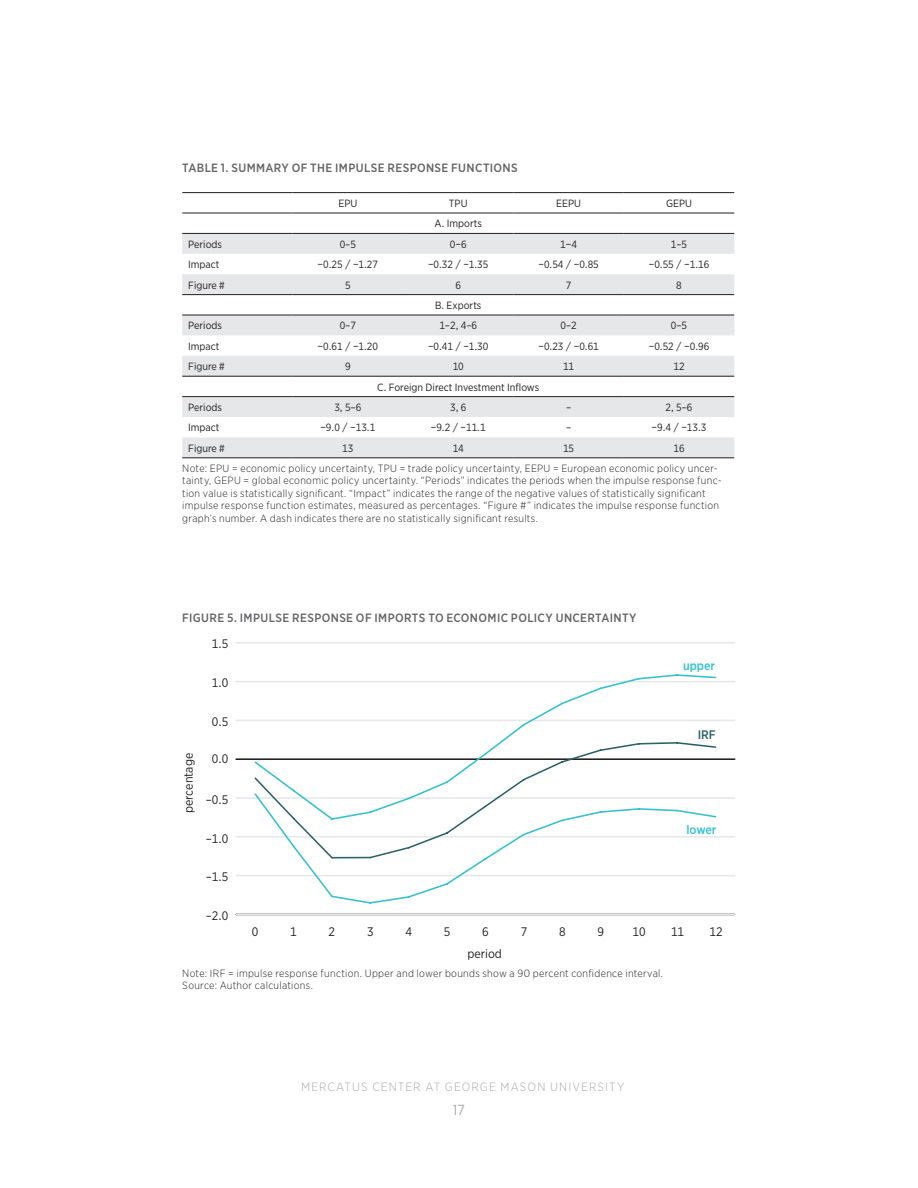
<style>
.page{position:relative;width:918px;height:1188px;background:#fff}
.page>*{position:absolute;margin:0;border:0;box-sizing:border-box;transform-origin:0 0}
.t1{font:14.55px "Gotham Narrow";color:#a8a9ad}
.t2{font:12.3px "Gotham Narrow";color:#231f20}
.t3{font:500 12.3px "Gotham Narrow";color:#31c0cc}
.t4{font:500 12.3px "Gotham Narrow";color:#2b6166}
.t5{font:500 12px "Gotham Narrow";letter-spacing:.03em;color:#636366}
.t6{font:300 12px "Gotham Narrow";letter-spacing:.09em;color:#a8a9ad}
.t7{font:300 10.5px/12.6px "Gotham Narrow";letter-spacing:.03em;color:#231f20}
.t8{font:10.5px "Gotham Narrow";color:#231f20}
</style>
<div class="page">
<svg style="left:182px;top:234px;width:552px;height:223px;fill:#e6e7e9"></svg>
<hr style="left:182px;top:192px;width:111px;height:1px;background:#231f20">
<hr style="left:293px;top:192px;width:110px;height:1px;background:#231f20">
<hr style="left:403px;top:192px;width:110px;height:1px;background:#231f20">
<hr style="left:513px;top:192px;width:111px;height:1px;background:#231f20">
<hr style="left:624px;top:192px;width:110px;height:1px;background:#231f20">
<hr style="left:182px;top:213px;width:111px;height:1px;background:#231f20">
<hr style="left:293px;top:213px;width:110px;height:1px;background:#231f20">
<hr style="left:403px;top:213px;width:110px;height:1px;background:#231f20">
<hr style="left:513px;top:213px;width:111px;height:1px;background:#231f20">
<hr style="left:624px;top:213px;width:110px;height:1px;background:#231f20">
<hr style="left:182px;top:233px;width:111px;height:1px;background:#231f20">
<hr style="left:293px;top:233px;width:110px;height:1px;background:#231f20">
<hr style="left:403px;top:233px;width:110px;height:1px;background:#231f20">
<hr style="left:513px;top:233px;width:111px;height:1px;background:#231f20">
<hr style="left:624px;top:233px;width:110px;height:1px;background:#231f20">
<hr style="left:182px;top:294px;width:111px;height:1px;background:#231f20">
<hr style="left:293px;top:294px;width:110px;height:1px;background:#231f20">
<hr style="left:403px;top:294px;width:110px;height:1px;background:#231f20">
<hr style="left:513px;top:294px;width:111px;height:1px;background:#231f20">
<hr style="left:624px;top:294px;width:110px;height:1px;background:#231f20">
<hr style="left:182px;top:315px;width:111px;height:1px;background:#231f20">
<hr style="left:293px;top:315px;width:110px;height:1px;background:#231f20">
<hr style="left:403px;top:315px;width:110px;height:1px;background:#231f20">
<hr style="left:513px;top:315px;width:111px;height:1px;background:#231f20">
<hr style="left:624px;top:315px;width:110px;height:1px;background:#231f20">
<hr style="left:182px;top:376px;width:111px;height:1px;background:#231f20">
<hr style="left:293px;top:376px;width:110px;height:1px;background:#231f20">
<hr style="left:403px;top:376px;width:110px;height:1px;background:#231f20">
<hr style="left:513px;top:376px;width:111px;height:1px;background:#231f20">
<hr style="left:624px;top:376px;width:110px;height:1px;background:#231f20">
<hr style="left:182px;top:396px;width:111px;height:1px;background:#231f20">
<hr style="left:293px;top:396px;width:110px;height:1px;background:#231f20">
<hr style="left:403px;top:396px;width:110px;height:1px;background:#231f20">
<hr style="left:513px;top:396px;width:111px;height:1px;background:#231f20">
<hr style="left:624px;top:396px;width:110px;height:1px;background:#231f20">
<hr style="left:182px;top:457px;width:111px;height:1px;background:#231f20">
<hr style="left:293px;top:457px;width:110px;height:1px;background:#231f20">
<hr style="left:403px;top:457px;width:110px;height:1px;background:#231f20">
<hr style="left:513px;top:457px;width:111px;height:1px;background:#231f20">
<hr style="left:624px;top:457px;width:110px;height:1px;background:#231f20">
<hr style="left:236px;top:875px;width:499px;height:1px;background:#e6e7e9">
<hr style="left:236px;top:836px;width:499px;height:2px;background:#e6e7e9">
<hr style="left:236px;top:797px;width:499px;height:2px;background:#e6e7e9">
<hr style="left:236px;top:758px;width:499px;height:2px;background:#231f20">
<hr style="left:236px;top:720px;width:499px;height:1px;background:#e6e7e9">
<hr style="left:236px;top:681px;width:499px;height:1px;background:#e6e7e9">
<hr style="left:236px;top:642px;width:499px;height:2px;background:#e6e7e9">
<svg style="left:253px;top:674px;width:464px;height:230px"></svg>
<svg style="left:253px;top:741px;width:464px;height:119px"></svg>
<hr style="left:236px;top:914px;width:499px;height:1px;background:#e6e7e9">
<p class="t5" style="left:182px;top:160px;width:337px">TABLE 1. SUMMARY OF THE IMPULSE RESPONSE FUNCTIONS</p>
<p class="t8" style="left:338px;top:197px;width:20px">EPU</p>
<p class="t8" style="left:449px;top:197px;width:20px">TPU</p>
<p class="t8" style="left:556px;top:197px;width:26px">EEPU</p>
<p class="t8" style="left:666px;top:197px;width:27px">GEPU</p>
<p class="t8" style="left:435px;top:217px;width:49px">A. Imports</p>
<p class="t8" style="left:188px;top:238px;width:35px">Periods</p>
<p class="t8" style="left:340px;top:238px;width:18px">0–5</p>
<p class="t8" style="left:450px;top:238px;width:18px">0−6</p>
<p class="t8" style="left:560px;top:238px;width:18px">1−4</p>
<p class="t8" style="left:671px;top:238px;width:18px">1–5</p>
<p class="t8" style="left:188px;top:258px;width:33px">Impact</p>
<p class="t8" style="left:318px;top:258px;width:62px">−0.25 / −1.27</p>
<p class="t8" style="left:428px;top:258px;width:62px">−0.32 / −1.35</p>
<p class="t8" style="left:538px;top:258px;width:62px">−0.54 / −0.85</p>
<p class="t8" style="left:649px;top:258px;width:62px">−0.55 / −1.16</p>
<p class="t8" style="left:188px;top:278px;width:38px">Figure #</p>
<p class="t8" style="left:345px;top:278px;width:7px">5</p>
<p class="t8" style="left:455px;top:278px;width:7px">6</p>
<p class="t8" style="left:566px;top:278px;width:7px">7</p>
<p class="t8" style="left:676px;top:278px;width:7px">8</p>
<p class="t8" style="left:435px;top:299px;width:48px">B. Exports</p>
<p class="t8" style="left:188px;top:319px;width:35px">Periods</p>
<p class="t8" style="left:340px;top:319px;width:18px">0–7</p>
<p class="t8" style="left:439px;top:319px;width:39px">1–2, 4–6</p>
<p class="t8" style="left:560px;top:319px;width:18px">0–2</p>
<p class="t8" style="left:671px;top:319px;width:18px">0–5</p>
<p class="t8" style="left:188px;top:340px;width:33px">Impact</p>
<p class="t8" style="left:318px;top:340px;width:62px">−0.61 / −1.20</p>
<p class="t8" style="left:428px;top:340px;width:62px">−0.41 / −1.30</p>
<p class="t8" style="left:538px;top:340px;width:62px">−0.23 / −0.61</p>
<p class="t8" style="left:649px;top:340px;width:62px">−0.52 / −0.96</p>
<p class="t8" style="left:188px;top:360px;width:38px">Figure #</p>
<p class="t8" style="left:345px;top:360px;width:7px">9</p>
<p class="t8" style="left:453px;top:360px;width:13px">10</p>
<p class="t8" style="left:563px;top:360px;width:13px">11</p>
<p class="t8" style="left:673px;top:360px;width:13px">12</p>
<p class="t8" style="left:377px;top:380px;width:164px">C. Foreign Direct Investment Inflows</p>
<p class="t8" style="left:188px;top:401px;width:35px">Periods</p>
<p class="t8" style="left:334px;top:401px;width:29px">3, 5–6</p>
<p class="t8" style="left:450px;top:401px;width:18px">3, 6</p>
<p class="t8" style="left:566px;top:401px;width:7px">–</p>
<p class="t8" style="left:666px;top:401px;width:29px">2, 5–6</p>
<p class="t8" style="left:188px;top:421px;width:33px">Impact</p>
<p class="t8" style="left:320px;top:421px;width:56px">−9.0 / −13.1</p>
<p class="t8" style="left:431px;top:421px;width:56px">−9.2 / −11.1</p>
<p class="t8" style="left:566px;top:421px;width:7px">–</p>
<p class="t8" style="left:652px;top:421px;width:56px">−9.4 / −13.3</p>
<p class="t8" style="left:188px;top:442px;width:38px">Figure #</p>
<p class="t8" style="left:342px;top:442px;width:13px">13</p>
<p class="t8" style="left:453px;top:442px;width:13px">14</p>
<p class="t8" style="left:563px;top:442px;width:13px">15</p>
<p class="t8" style="left:673px;top:442px;width:13px">16</p>
<p class="t7" style="left:182px;top:461px;width:541px">Note: EPU = economic policy uncertainty, TPU = trade policy uncertainty, EEPU = European economic policy uncer&shy;tainty, GEPU = global economic policy uncertainty. “Periods” indicates the periods when the impulse response func&shy;tion value is statistically significant. “Impact” indicates the range of the negative values of statistically significant impulse response function estimates, measured as percentages. “Figure #” indicates the impulse response function graph’s number. A dash indicates there are no statistically significant results.</p>
<p class="t5" style="left:182px;top:610px;width:456px">FIGURE 5. IMPULSE RESPONSE OF IMPORTS TO ECONOMIC POLICY UNCERTAINTY</p>
<p class="t2" style="left:212px;top:636px;width:18px">1.5</p>
<p class="t2" style="left:212px;top:675px;width:18px">1.0</p>
<p class="t2" style="left:181px;top:813px;width:62px;rotate:-90deg">percentage</p>
<p class="t2" style="left:212px;top:714px;width:18px">0.5</p>
<p class="t2" style="left:212px;top:751px;width:18px">0.0</p>
<p class="t2" style="left:206px;top:792px;width:24px">–0.5</p>
<p class="t2" style="left:206px;top:831px;width:24px">–1.0</p>
<p class="t2" style="left:206px;top:869px;width:24px">–1.5</p>
<p class="t2" style="left:206px;top:908px;width:24px">–2.0</p>
<p class="t3" style="left:683px;top:658px;width:33px">upper</p>
<p class="t4" style="left:698px;top:727px;width:19px">IRF</p>
<p class="t3" style="left:687px;top:822px;width:31px">lower</p>
<p class="t2" style="left:252px;top:924px;width:8px">0</p>
<p class="t2" style="left:290px;top:924px;width:8px">1</p>
<p class="t2" style="left:329px;top:924px;width:8px">2</p>
<p class="t2" style="left:367px;top:924px;width:8px">3</p>
<p class="t2" style="left:405px;top:924px;width:8px">4</p>
<p class="t2" style="left:444px;top:924px;width:8px">5</p>
<p class="t2" style="left:482px;top:924px;width:8px">6</p>
<p class="t2" style="left:521px;top:924px;width:8px">7</p>
<p class="t2" style="left:559px;top:924px;width:8px">8</p>
<p class="t2" style="left:598px;top:924px;width:8px">9</p>
<p class="t2" style="left:633px;top:924px;width:15px">10</p>
<p class="t2" style="left:671px;top:924px;width:15px">11</p>
<p class="t2" style="left:710px;top:924px;width:15px">12</p>
<p class="t2" style="left:467px;top:946px;width:36px">period</p>
<p class="t7" style="left:182px;top:967px;width:482px">Note: IRF = impulse response function. Upper and lower bounds show a 90 percent confidence interval.<br>Source: Author calculations.</p>
<p class="t6" style="left:301px;top:1079px;width:325px">MERCATUS CENTER AT GEORGE MASON UNIVERSITY</p>
<h1 class="t1" style="left:453px;top:1101px;width:14px">17</h1>
</div>
